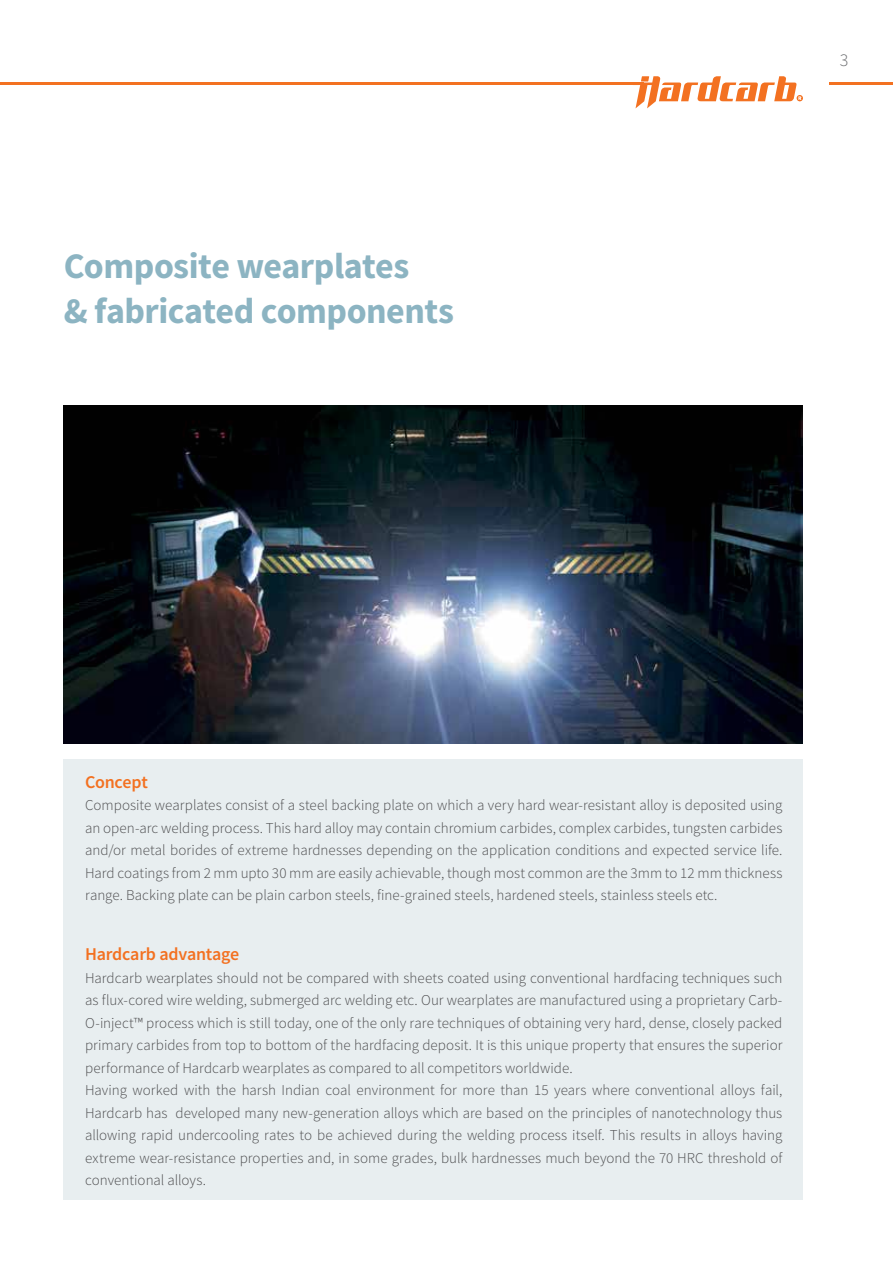
<style>
.page{position:relative;width:893px;height:1263px;background:#fff}
.page>*{position:absolute;margin:0;border:0;box-sizing:border-box;transform-origin:0 0}
.t1{font:700 36px/45px "Source Sans Pro";letter-spacing:-.015em;color:#8cb4c2}
.t2{font:600 18px "Source Sans Pro";letter-spacing:-.015em;color:#f37121}
.t3{font:300 18px "Source Sans Pro";color:#6d6e71}
.t4{font:300 15px/22.5px "Source Sans Pro";color:#4d4d4f;text-align:justify}
</style>
<div class="page">
<div style="left:64px;top:759px;width:739px;height:441px;background:#e8eef0"></div>
<img style="left:64px;top:405px;width:739px;height:339px">
<hr style="left:0;top:83px;width:644px;height:2px;background:#f37121">
<svg style="left:633px;top:76px;width:170px;height:32px"></svg>
<hr style="left:829px;top:83px;width:64px;height:2px;background:#f37121">
<h1 class="t1" style="left:64px;top:243px;width:392px">Composite wearplates<br>&amp; fabricated components</h1>
<p class="t3" style="left:840px;top:49px;width:10px">3</p>
<p class="t2" style="left:85px;top:770px;width:64px">Concept</p>
<p class="t4" style="left:85px;top:794px;width:699px">Composite wearplates consist of a steel backing plate on which a very hard wear-resistant alloy is deposited using an open-arc welding process. This hard alloy may contain chromium carbides, complex carbides, tungsten carbides and/or metal borides of extreme hardnesses depending on the application conditions and expected service life.<br>Hard coatings from 2 mm upto 30 mm are easily achievable, though most common are the 3mm to 12 mm thickness range. Backing plate can be plain carbon steels, fine-grained steels, hardened steels, stainless steels etc.</p>
<p class="t2" style="left:85px;top:942px;width:156px">Hardcarb advantage</p>
<p class="t4" style="left:85px;top:966px;width:699px;text-align:left">Hardcarb wearplates should not be compared with sheets coated using conventional hardfacing techniques such as flux-cored wire welding, submerged arc welding etc. Our wearplates are manufactured using a proprietary Carb-O-inject™ process which is still today, one of the only rare techniques of obtaining very hard, dense, closely packed primary carbides from top to bottom of the hardfacing deposit. It is this unique property that ensures the superior performance of Hardcarb wearplates as compared to all competitors worldwide.<br>Having worked with the harsh Indian coal environment for more than 15 years where conventional alloys fail, Hardcarb has developed many new-generation alloys which are based on the principles of nanotechnology thus allowing rapid undercooling rates to be achieved during the welding process itself. This results in alloys having extreme wear-resistance properties and, in some grades, bulk hardnesses much beyond the 70 HRC threshold of conventional alloys.</p>
</div>
